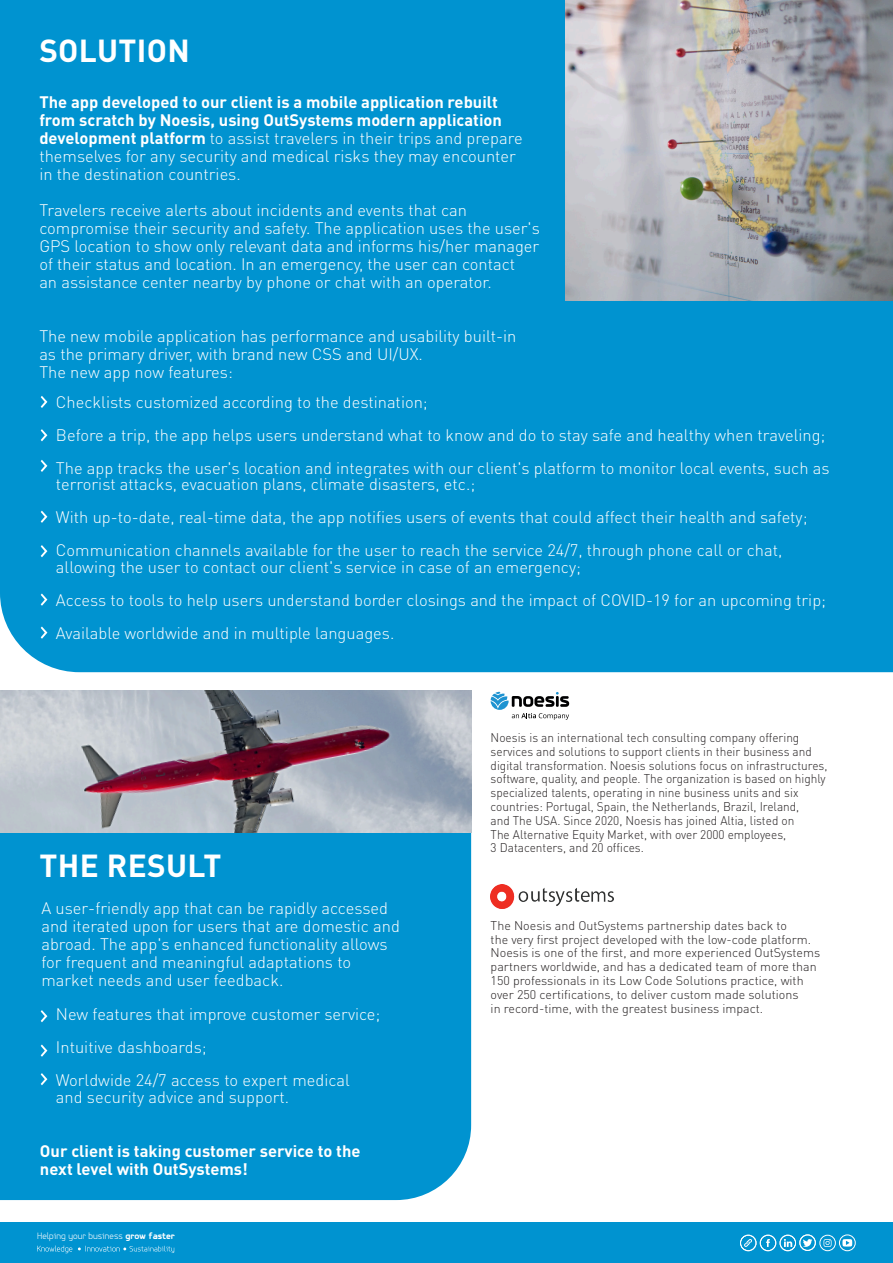
<style>
.page{position:relative;width:893px;height:1263px;background:#fff}
.page>*{position:absolute;margin:0;border:0;box-sizing:border-box;transform-origin:0 0}
.t1{font:700 31.5px "DIN Pro";letter-spacing:.01em;color:#fff}
.t2{font:300 16.5px/18px "DIN Pro";color:#fff}
.t3{font:700 16.5px/18px "DIN Pro";color:#fff}
.t4{font:300 12.45px/13.8px "DIN Pro";color:#231f20;scale:.95 1}
.t5{font:300 12.45px/13.8px "DIN Pro";color:#231f20}
.t6{font:300 9.6px "PF Isotext Pro";color:#fff}
.s1{font-weight:300}
.s2{font-weight:700}
</style>
<div class="page">
<div style="left:0;top:0;width:893px;height:672px;background:#0093d0"></div>
<div style="left:0;top:1223px;width:893px;height:40px;background:#0093d0"></div>
<svg style="left:37px;top:1245px;width:35px;height:8px"></svg>
<svg style="left:78px;top:1246px;width:96px;height:7px"></svg>
<svg style="left:740px;top:1234px;width:116px;height:17px"></svg>
<div style="left:0;top:832px;width:471px;height:368px;background:#0093d0"></div>
<img style="left:0;top:691px;width:471px;height:141px">
<svg style="left:41px;top:1010px;width:6px;height:12px"></svg>
<svg style="left:41px;top:1044px;width:6px;height:13px"></svg>
<svg style="left:41px;top:1073px;width:6px;height:12px"></svg>
<svg style="left:491px;top:692px;width:78px;height:28px"></svg>
<img style="left:491px;top:884px;width:122px;height:24px">
<img style="left:566px;top:0;width:327px;height:301px">
<svg style="left:41px;top:396px;width:6px;height:12px"></svg>
<svg style="left:41px;top:429px;width:6px;height:12px"></svg>
<svg style="left:41px;top:460px;width:6px;height:12px"></svg>
<svg style="left:41px;top:511px;width:6px;height:12px"></svg>
<svg style="left:41px;top:545px;width:6px;height:12px"></svg>
<svg style="left:41px;top:593px;width:6px;height:13px"></svg>
<svg style="left:41px;top:626px;width:6px;height:13px"></svg>
<h1 class="t1" style="left:39px;top:29px;width:152px">SOLUTION</h1>
<p class="t3" style="left:39px;top:92px;width:485px">The app developed to our client is a mobile application rebuilt from scratch by Noesis, using OutSystems modern application development platform <span class="s1">to assist travelers in their trips and prepare themselves for any security and medical risks they may encounter in the destination countries.</span></p>
<p class="t2" style="left:39px;top:200px;width:502px">Travelers receive alerts about incidents and events that can compromise their security and safety. The application uses the user's GPS location to show only relevant data and informs his/her manager of their status and location. In an emergency, the user can contact<br>an assistance center nearby by phone or chat with an operator.</p>
<p class="t2" style="left:39px;top:326px;width:479px">The new mobile application has performance and usability built-in as the primary driver, with brand new CSS and UI/UX.<br>The new app now features:</p>
<p class="t2" style="left:56px;top:384px;width:775px;line-height:33px">Checklists customized according to the destination;<br>Before a trip, the app helps users understand what to know and do to stay safe and healthy when traveling;<br>The app tracks the user's location and integrates with our client's platform to monitor local events, such as</p>
<p class="t2" style="left:56px;top:467px;width:753px;line-height:33px">terrorist attacks, evacuation plans, climate disasters, etc.;<br>With up-to-date, real-time data, the app notifies users of events that could affect their health and safety;<br>Communication channels available for the user to reach the service 24/7, through phone call or chat,</p>
<p class="t2" style="left:56px;top:549px;width:772px;line-height:33px">allowing the user to contact our client's service in case of an emergency;<br>Access to tools to help users understand border closings and the impact of COVID-19 for an upcoming trip;<br>Available worldwide and in multiple languages.</p>
<h1 class="t1" style="left:39px;top:844px;width:183px">THE RESULT</h1>
<p class="t2" style="left:41px;top:899px;width:360px">A user-friendly app that can be rapidly accessed and iterated upon for users that are domestic and abroad. The app's enhanced functionality allows for frequent and meaningful adaptations to market needs and user feedback.</p>
<p class="t2" style="left:56px;top:997px;width:326px;line-height:33px">New features that improve customer service;<br>Intuitive dashboards;<br>Worldwide 24/7 access to expert medical</p>
<p class="t2" style="left:56px;top:1087px;width:235px">and security advice and support.</p>
<p class="t3" style="left:40px;top:1142px;width:322px">Our client is taking customer service to the next level with OutSystems!</p>
<p class="t6" style="left:37px;top:1230px;width:139px">Helping your business <span class="s2">grow faster</span></p>
<p class="t4" style="left:491px;top:730px;width:356px">Noesis is an international tech consulting company offering services and solutions to support clients in their business and digital transformation. Noesis solutions focus on infrastructures, software, quality, and people. The organization is based on highly specialized talents, operating in nine business units and six countries: Portugal, Spain, the Netherlands, Brazil, Ireland,<br>and The USA. Since 2020, Noesis has joined Altia, listed on<br>The Alternative Equity Market, with over 2000 employees,<br>3 Datacenters, and 20 offices.</p>
<p class="t5" style="left:491px;top:918px;width:331px">The Noesis and OutSystems partnership dates back to<br>the very first project developed with the low-code platform.<br>Noesis is one of the first, and more experienced OutSystems partners worldwide, and has a dedicated team of more than 150 professionals in its Low Code Solutions practice, with over 250 certifications, to deliver custom made solutions<br>in record-time, with the greatest business impact.</p>
</div>
